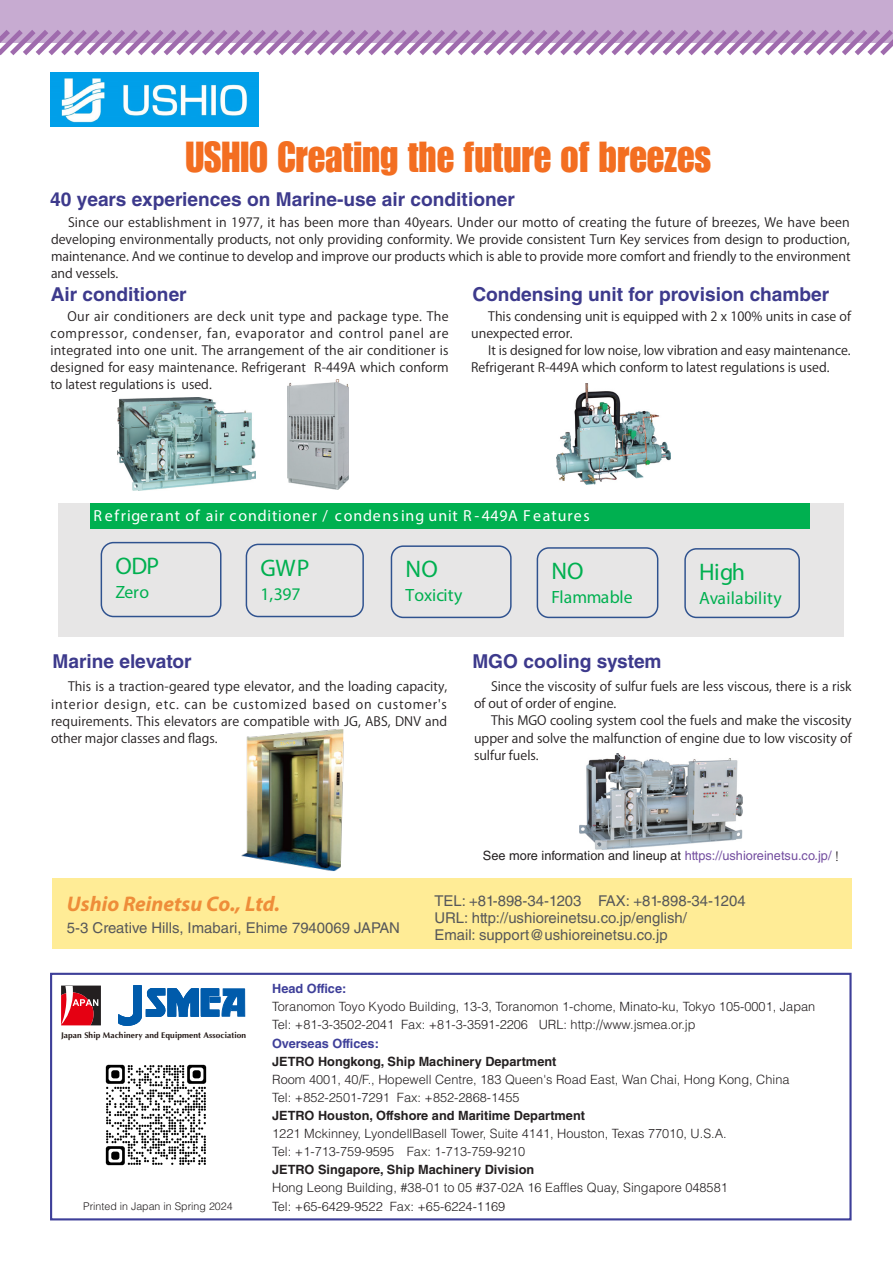
<style>
.page{position:relative;width:893px;height:1263px;background:#fff}
.page>*{position:absolute;margin:0;border:0;box-sizing:border-box;transform-origin:0 0}
.t1{font:42.45px "Impact LT Std";color:#f36e21;scale:.92 1}
.t2{font:24px "Myriad Pro";letter-spacing:-.015em;color:#00b050}
.t3{font:italic 700 21.3px "Myriad Pro";color:#ee8d39}
.t4{font:700 19.2px "Helvetica LT Std";color:#3d3a8c}
.t5{font:17.85px "Myriad Pro";letter-spacing:.015em;color:#00b050}
.t6{font:17.85px "Myriad Pro";letter-spacing:-.005em;color:#00b050}
.t7{font:16.05px "Myriad Pro";letter-spacing:.06em;color:#fff}
.t8{font:14.85px/17px "Helvetica LT Std";color:#57585a}
.t9{font:12.75px/17px "Koz Go Pro";color:#231f20;text-align:justify}
.t10{font:300 12.75px/18.1px "Helvetica LT Std";color:#231f20}
.t11{font:700 12.75px "Helvetica LT Std";color:#231f20}
.t12{font:12.75px "Helvetica LT Std";color:#231f20}
.t13{font:700 12.75px "Helvetica LT Std";color:#3e3f99}
.t14{font:300 10.65px "Helvetica LT Std";color:#231f20}
.t15{font:700 8.4px "Optima";letter-spacing:.01em;color:#231815}
.s1{color:#734d9f}
.s2{font-family:"Koz Min Pr 6 N"}
</style>
<div class="page">
<div style="left:50px;top:973px;width:802px;height:247px;background:#fff;border:2px solid #3e3f99"></div>
<svg style="left:118px;top:985px;width:127px;height:41px"></svg>
<svg style="left:61px;top:985px;width:40px;height:40px;background:#a73a43"></svg>
<div style="left:0;top:0;width:893px;height:42px;background:#c7abd1"></div>
<svg style="left:0;top:30px;width:893px;height:26px"></svg>
<img style="left:105px;top:1064px;width:102px;height:102px">
<div style="left:52px;top:878px;width:800px;height:70px;background:#ffec96"></div>
<img style="left:50px;top:72px;width:208px;height:55px">
<img style="left:118px;top:398px;width:137px;height:92px">
<img style="left:241px;top:730px;width:103px;height:141px">
<img style="left:580px;top:753px;width:162px;height:97px">
<div style="left:58px;top:503px;width:33px;height:27px;background:#e7e6e6"></div>
<div style="left:90px;top:503px;width:721px;height:27px;background:#00b050"></div>
<div style="left:810px;top:503px;width:33px;height:27px;background:#e7e6e6"></div>
<div style="left:58px;top:529px;width:785px;height:108px;background:#e7e6e6"></div>
<div style="left:101px;top:542px;width:120px;height:75px;border:1px solid #2f528f;border-radius:12px"></div>
<div style="left:246px;top:544px;width:118px;height:73px;border:1px solid #2f528f;border-radius:12px"></div>
<div style="left:391px;top:545px;width:121px;height:73px;border:1px solid #2f528f;border-radius:12px"></div>
<div style="left:537px;top:547px;width:121px;height:71px;border:1px solid #2f528f;border-radius:12px"></div>
<div style="left:684px;top:548px;width:116px;height:70px;border:1px solid #2f528f;border-radius:11px"></div>
<img style="left:557px;top:383px;width:113px;height:101px">
<img style="left:288px;top:379px;width:61px;height:111px">
<h1 class="t1" style="left:185px;top:133px;width:573px">USHIO Creating the future of breezes</h1>
<h3 class="t4" style="left:50px;top:187px;width:466px">40 years experiences on Marine-use air conditioner</h3>
<p class="t9" style="left:51px;top:214px;width:801px;text-indent:17px">Since our establishment in 1977, it has been more than 40years. Under our motto of creating the future of breezes, We have been developing environmentally products, not only providing conformity. We provide consistent Turn Key services from design to production, maintenance. And we continue to develop and improve our products which is able to provide more comfort and friendly to the environment and vessels.</p>
<p class="t9" style="left:50px;top:308px;width:400px;text-indent:17px">Our air conditioners are deck unit type and package type. The compressor, condenser, fan, evaporator and control panel are integrated into one unit. The arrangement of the air conditioner is designed for easy maintenance. Refrigerant R-449A which conform to latest regulations is used.</p>
<h3 class="t4" style="left:472px;top:283px;width:358px">Condensing unit for provision chamber</h3>
<h3 class="t4" style="left:51px;top:283px;width:138px">Air conditioner</h3>
<p class="t9" style="left:471px;top:308px;width:381px;text-indent:17px">This condensing unit is equipped with 2 x 100% units in case of unexpected error.</p>
<p class="t9" style="left:471px;top:342px;width:381px;text-indent:17px">It is designed for low noise, low vibration and easy maintenance.<br>Refrigerant R-449A which conform to latest regulations is used.</p>
<p class="t7" style="left:93px;top:506px;width:498px">R efrigerant of air conditioner / condensing unit R -449A Features</p>
<h2 class="t2" style="left:116px;top:551px;width:45px">ODP</h2>
<h3 class="t5" style="left:116px;top:581px;width:35px">Zero</h3>
<h2 class="t2" style="left:260px;top:553px;width:50px">GWP</h2>
<h3 class="t5" style="left:260px;top:582px;width:42px">1,397</h3>
<h2 class="t2" style="left:405px;top:554px;width:34px">NO</h2>
<h3 class="t5" style="left:405px;top:584px;width:58px">Toxicity</h3>
<h2 class="t2" style="left:551px;top:556px;width:34px">NO</h2>
<h3 class="t6" style="left:551px;top:586px;width:83px">Flammable</h3>
<h3 class="t4" style="left:53px;top:650px;width:141px">Marine elevator</h3>
<h3 class="t4" style="left:472px;top:650px;width:191px">MGO cooling system</h3>
<h2 class="t2" style="left:699px;top:557px;width:47px">High</h2>
<h3 class="t5" style="left:699px;top:587px;width:84px">Availability</h3>
<p class="t9" style="left:51px;top:679px;width:398px;text-indent:17px">This is a traction-geared type elevator, and the loading capacity, interior design, etc. can be customized based on customer's requirements. This elevators are compatible with JG, ABS, DNV and other major classes and flags.</p>
<p class="t9" style="left:474px;top:679px;width:379px;text-indent:17px">Since the viscosity of sulfur fuels are less viscous, there is a risk of out of order of engine.</p>
<p class="t9" style="left:474px;top:713px;width:379px;text-indent:17px">This MGO cooling system cool the fuels and make the viscosity upper and solve the malfunction of engine due to low viscosity of sulfur fuels.</p>
<h3 class="t3" style="left:67px;top:892px;width:214px">Ushio Reinetsu Co., Ltd.</h3>
<p class="t8" style="left:67px;top:919px;width:335px">5-3 Creative Hills, Imabari, Ehime 7940069 JAPAN</p>
<p class="t12" style="left:483px;top:848px;width:358px">See more information and lineup at <span class="s1">https://ushioreinetsu.co.jp/</span> <span class="s2">!</span></p>
<p class="t8" style="left:434px;top:892px;width:313px">TEL: +81-898-34-1203 FAX: +81-898-34-1204<br>URL: http://ushioreinetsu.co.jp/english/<br>Email: support@ushioreinetsu.co.jp</p>
<p class="t15" style="left:61px;top:1031px;width:187px">Japan Ship Machinery and Equipment Association</p>
<p class="t14" style="left:83px;top:1200px;width:151px">Printed in Japan in Spring 2024</p>
<p class="t13" style="left:272px;top:981px;width:76px">Head Office:</p>
<p class="t10" style="left:272px;top:997px;width:545px">Toranomon Toyo Kyodo Building, 13-3, Toranomon 1-chome, Minato-ku, Tokyo 105-0001, Japan<br>Tel: +81-3-3502-2041 Fax: +81-3-3591-2206 URL: http://www.jsmea.or.jp</p>
<p class="t13" style="left:272px;top:1035px;width:108px">Overseas Offices:</p>
<p class="t11" style="left:272px;top:1054px;width:286px">JETRO Hongkong, Ship Machinery Department</p>
<p class="t10" style="left:272px;top:1070px;width:519px">Room 4001, 40/F., Hopewell Centre, 183 Queen's Road East, Wan Chai, Hong Kong, China<br>Tel: +852-2501-7291 Fax: +852-2868-1455</p>
<p class="t11" style="left:272px;top:1108px;width:314px">JETRO Houston, Offshore and Maritime Department</p>
<p class="t10" style="left:272px;top:1124px;width:456px">1221 Mckinney, LyondellBasell Tower, Suite 4141, Houston, Texas 77010, U.S.A.<br>Tel: +1-713-759-9595 Fax: 1-713-759-9210</p>
<p class="t11" style="left:272px;top:1162px;width:264px">JETRO Singapore, Ship Machinery Division</p>
<p class="t10" style="left:272px;top:1179px;width:457px">Hong Leong Building, #38-01 to 05 #37-02A 16 Eaffles Quay, Singapore 048581<br>Tel: +65-6429-9522 Fax: +65-6224-1169</p>
</div>
